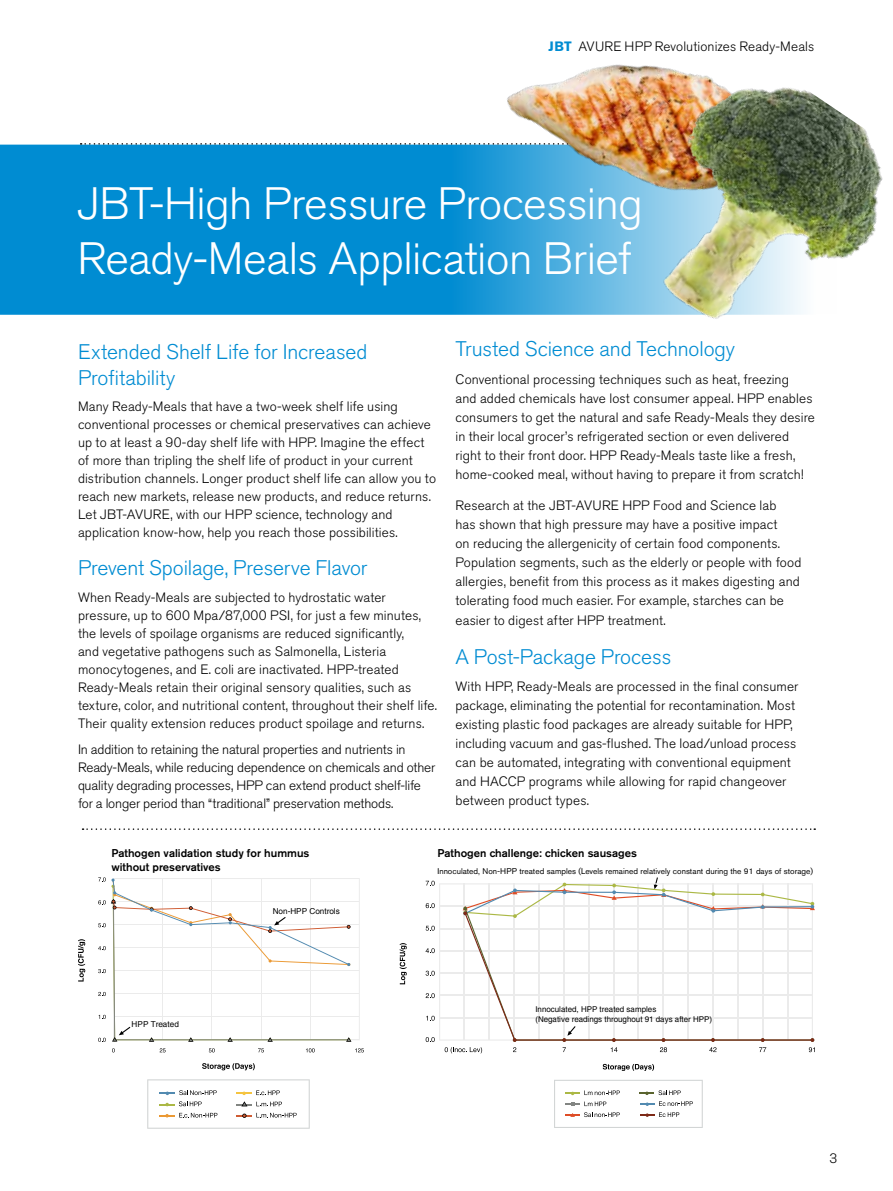
<style>
.page{position:relative;width:893px;height:1191px;background:#fff}
.page>*{position:absolute;margin:0;border:0;box-sizing:border-box;transform-origin:0 0}
.t1{font:300 45px/55.5px "Akzidenz Grotesk Pro";letter-spacing:-.01em;color:#fff}
.t2{font:300 21px/25.5px "Akzidenz Grotesk Pro";letter-spacing:-.005em;color:#008cd2}
.t3{font:300 13.5px/19px "Akzidenz Grotesk Pro";letter-spacing:.01em;color:#000}
.t4{font:300 13.5px/18px "Akzidenz Grotesk Pro";letter-spacing:-.01em;color:#000}
.t5{font:500 11.25px/13.5px "Akzidenz Grotesk Pro";color:#000}
.t6{font:8.25px "Akzidenz Grotesk Pro";color:#000}
.t7{font:8.1px "Helvetica";color:#000}
.t8{font:7.95px/9.6px "Helvetica";color:#000}
.s1{font-weight:700;color:#008cd2}
</style>
<div class="page">
<div style="left:0;top:145px;width:837px;height:170px;background:#008cd2;border:2px solid #008cd2"></div>
<svg style="left:83px;top:828px;width:732px;height:2px"></svg>
<svg style="left:81px;top:143px;width:402px;height:2px"></svg>
<img style="left:483px;top:68px;width:110px;height:171px">
<img style="left:593px;top:64px;width:290px;height:255px">
<svg style="left:78px;top:939px;width:7px;height:42px"></svg>
<svg style="left:202px;top:1063px;width:53px;height:7px"></svg>
<svg style="left:160px;top:1048px;width:6px;height:4px"></svg>
<svg style="left:209px;top:1048px;width:6px;height:4px"></svg>
<svg style="left:258px;top:1048px;width:6px;height:4px"></svg>
<svg style="left:306px;top:1048px;width:9px;height:4px"></svg>
<svg style="left:355px;top:1048px;width:9px;height:4px"></svg>
<svg style="left:147px;top:1079px;width:163px;height:49px"></svg>
<svg style="left:98px;top:877px;width:262px;height:165px"></svg>
<svg style="left:400px;top:943px;width:7px;height:41px"></svg>
<svg style="left:603px;top:1064px;width:51px;height:7px"></svg>
<svg style="left:439px;top:883px;width:374px;height:157px"></svg>
<hr style="left:464px;top:884px;width:1px;height:156px;background:#ebebeb">
<hr style="left:440px;top:905px;width:372px;height:1px;background:#ebebeb">
<hr style="left:440px;top:928px;width:372px;height:1px;background:#ebebeb">
<hr style="left:440px;top:950px;width:372px;height:1px;background:#ebebeb">
<hr style="left:440px;top:972px;width:372px;height:1px;background:#ebebeb">
<hr style="left:440px;top:994px;width:372px;height:2px;background:#ebebeb">
<hr style="left:440px;top:1017px;width:372px;height:1px;background:#ebebeb">
<svg style="left:465px;top:918px;width:347px;height:122px"></svg>
<svg style="left:463px;top:877px;width:352px;height:41px"></svg>
<svg style="left:426px;top:880px;width:9px;height:5px"></svg>
<svg style="left:426px;top:903px;width:9px;height:5px"></svg>
<svg style="left:426px;top:925px;width:9px;height:5px"></svg>
<svg style="left:426px;top:948px;width:9px;height:5px"></svg>
<svg style="left:426px;top:970px;width:9px;height:5px"></svg>
<svg style="left:426px;top:993px;width:9px;height:5px"></svg>
<svg style="left:426px;top:1015px;width:9px;height:5px"></svg>
<svg style="left:426px;top:1037px;width:9px;height:5px"></svg>
<svg style="left:445px;top:1047px;width:37px;height:6px"></svg>
<svg style="left:513px;top:1038px;width:4px;height:14px"></svg>
<svg style="left:611px;top:1038px;width:6px;height:14px"></svg>
<svg style="left:660px;top:1038px;width:7px;height:14px"></svg>
<svg style="left:709px;top:1038px;width:7px;height:14px"></svg>
<svg style="left:759px;top:1038px;width:7px;height:14px"></svg>
<svg style="left:809px;top:1038px;width:6px;height:14px"></svg>
<svg style="left:554px;top:1080px;width:149px;height:48px"></svg>
<svg style="left:562px;top:1025px;width:15px;height:27px"></svg>
<p class="t3" style="left:549px;top:37px;width:267px"><span class="s1">JBT</span> AVURE HPP Revolutionizes Ready-Meals</p>
<h1 class="t1" style="left:77px;top:175px;width:567px">JBT-High Pressure Processing<br>Ready-Meals Application Brief</h1>
<h2 class="t2" style="left:78px;top:339px;width:291px">Extended Shelf Life for Increased<br>Profitability</h2>
<p class="t3" style="left:78px;top:397px;width:360px;line-height:18px">Many Ready-Meals that have a two-week shelf life using conventional processes or chemical preservatives can achieve up to at least a 90-day shelf life with HPP. Imagine the effect of more than tripling the shelf life of product in your current distribution channels. Longer product shelf life can allow you to reach new markets, release new products, and reduce returns.<br>Let JBT-AVURE, with our HPP science, technology and application know-how, help you reach those possibilities.</p>
<h2 class="t2" style="left:78px;top:555px;width:291px">Prevent Spoilage, Preserve Flavor</h2>
<p class="t3" style="left:78px;top:588px;width:361px;line-height:18px">When Ready-Meals are subjected to hydrostatic water pressure, up to 600 Mpa/87,000 PSI, for just a few minutes, the levels of spoilage organisms are reduced significantly,<br>and vegetative pathogens such as Salmonella, Listeria monocytogenes, and E. coli are inactivated. HPP-treated Ready-Meals retain their original sensory qualities, such as texture, color, and nutritional content, throughout their shelf life.<br>Their quality extension reduces product spoilage and returns.</p>
<p class="t4" style="left:78px;top:740px;width:359px">In addition to retaining the natural properties and nutrients in Ready-Meals, while reducing dependence on chemicals and other quality degrading processes, HPP can extend product shelf-life for a longer period than “traditional” preservation methods.</p>
<h2 class="t2" style="left:455px;top:336px;width:281px">Trusted Science and Technology</h2>
<p class="t3" style="left:455px;top:369px;width:361px">Conventional processing techniques such as heat, freezing<br>and added chemicals have lost consumer appeal. HPP enables consumers to get the natural and safe Ready-Meals they desire in their local grocer’s refrigerated section or even delivered right to their front door. HPP Ready-Meals taste like a fresh, home-cooked meal, without having to prepare it from scratch!</p>
<p class="t3" style="left:455px;top:496px;width:347px">Research at the JBT-AVURE HPP Food and Science lab<br>has shown that high pressure may have a positive impact<br>on reducing the allergenicity of certain food components.<br>Population segments, such as the elderly or people with food allergies, benefit from this process as it makes digesting and tolerating food much easier. For example, starches can be easier to digest after HPP treatment.</p>
<h2 class="t2" style="left:455px;top:644px;width:218px">A Post-Package Process</h2>
<p class="t3" style="left:455px;top:677px;width:344px">With HPP, Ready-Meals are processed in the final consumer package, eliminating the potential for recontamination. Most existing plastic food packages are already suitable for HPP, including vacuum and gas-flushed. The load/unload process can be automated, integrating with conventional equipment and HACCP programs while allowing for rapid changeover between product types.</p>
<p class="t5" style="left:111px;top:846px;width:200px">Pathogen validation study for hummus without preservatives</p>
<p class="t5" style="left:437px;top:846px;width:201px">Pathogen challenge: chicken sausages</p>
<p class="t6" style="left:437px;top:866px;width:377px">Innoculated, Non-HPP treated samples (Levels remained relatively constant during the 91 days of storage)</p>
<p class="t7" style="left:132px;top:1019px;width:49px">HPP Treated</p>
<p class="t7" style="left:273px;top:906px;width:69px">Non-HPP Controls</p>
<p class="t8" style="left:535px;top:1004px;width:178px">Innoculated, HPP treated samples<br>(Negative readings throughout 91 days after HPP)</p>
<p class="t3" style="left:829px;top:1148px;width:9px">3</p>
</div>
